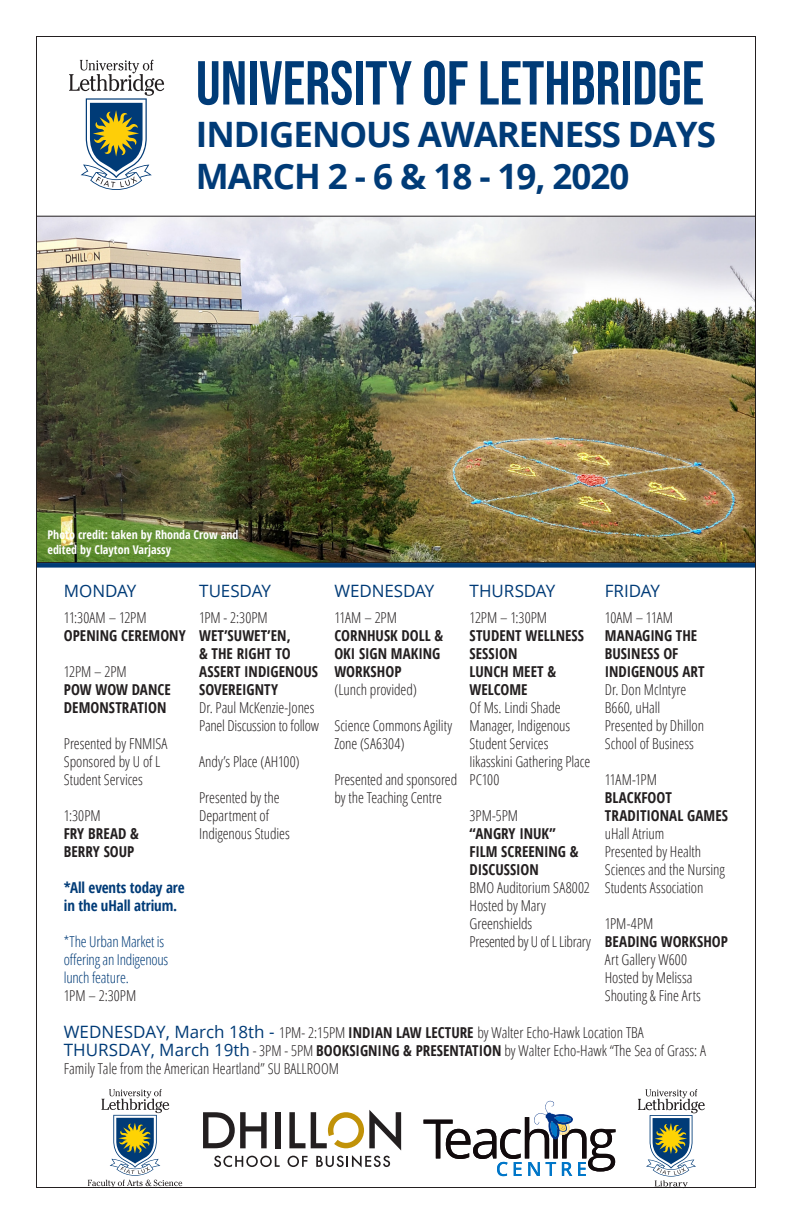
<style>
.page{position:relative;width:792px;height:1224px;background:#fff}
.page>*{position:absolute;margin:0;border:0;box-sizing:border-box;transform-origin:0 0}
.t1{font:61.9px "Bebas Neue";color:#003b77}
.t2{font:700 35px "Open Sans";letter-spacing:-.03em;color:#003b77}
.t3{font:17px "Open Sans";letter-spacing:-.01em;color:#003b77}
.t4{font:300 condensed 15px/18px "Open Sans";letter-spacing:-.005em;color:#231f20}
.t5{font:700 condensed 15px/18px "Open Sans";color:#231f20}
.t6{font:300 condensed 15px/18px "Open Sans";letter-spacing:-.015em;color:#003b77}
.t7{font:700 condensed 15px/18px "Open Sans";letter-spacing:-.005em;color:#003b77}
.t8{font:300 condensed 15px "Open Sans";letter-spacing:-.025em;color:#231f20}
.t9{font:700 condensed 12px/14.4px "Open Sans";color:#fff}
.s1{font-weight:400;font-stretch:normal;font-size:17px;color:#003b77}
.s2{font-weight:700}
</style>
<div class="page">
<img style="left:38px;top:218px;width:716px;height:343px">
<div style="left:36px;top:563px;width:720px;height:5px;background:#003b77"></div>
<svg style="left:69px;top:60px;width:95px;height:130px"></svg>
<svg style="left:88px;top:1089px;width:94px;height:99px"></svg>
<svg style="left:638px;top:1089px;width:67px;height:99px"></svg>
<div style="left:275px;top:1112px;width:6px;height:36px;background:#231f20"></div>
<svg style="left:203px;top:1112px;width:64px;height:36px"></svg>
<svg style="left:214px;top:1156px;width:66px;height:11px"></svg>
<svg style="left:288px;top:1110px;width:113px;height:58px"></svg>
<svg style="left:424px;top:1101px;width:192px;height:75px"></svg>
<p class="t1" style="left:196px;top:48px;width:510px">UNIVERSITY OF LETHBRIDGE</p>
<p class="t2" style="left:196px;top:109px;width:522px">INDIGENOUS AWARENESS DAYS</p>
<p class="t2" style="left:196px;top:151px;width:435px">MARCH 2 - 6 &amp; 18 - 19, 2020</p>
<p class="t9" style="left:48px;top:527px;width:192px">Photo credit: taken by Rhonda Crow and edited by Clayton Varjassy</p>
<p class="t3" style="left:64px;top:579px;width:74px">MONDAY</p>
<p class="t3" style="left:199px;top:579px;width:73px">TUESDAY</p>
<p class="t3" style="left:334px;top:579px;width:102px">WEDNESDAY</p>
<p class="t3" style="left:470px;top:579px;width:87px">THURSDAY</p>
<p class="t3" style="left:605px;top:579px;width:57px">FRIDAY</p>
<p class="t4" style="left:64px;top:608px;width:84px">11:30AM – 12PM</p>
<p class="t5" style="left:64px;top:627px;width:123px">OPENING CEREMONY</p>
<p class="t4" style="left:64px;top:662px;width:64px">12PM – 2PM</p>
<p class="t5" style="left:64px;top:681px;width:108px">POW WOW DANCE</p>
<p class="t5" style="left:64px;top:699px;width:104px">DEMONSTRATION</p>
<p class="t4" style="left:64px;top:734px;width:105px">Presented by FNMISA</p>
<p class="t4" style="left:64px;top:752px;width:98px">Sponsored by U of L<br>Student Services</p>
<p class="t4" style="left:64px;top:806px;width:38px">1:30PM</p>
<p class="t5" style="left:64px;top:825px;width:77px">FRY BREAD &amp;</p>
<p class="t5" style="left:64px;top:843px;width:72px">BERRY SOUP</p>
<p class="t7" style="left:64px;top:879px;width:122px">*All events today are in the uHall atrium.</p>
<p class="t6" style="left:64px;top:932px;width:106px">*The Urban Market is offering an Indigenous lunch feature.</p>
<p class="t4" style="left:64px;top:986px;width:74px">1PM – 2:30PM</p>
<p class="t4" style="left:199px;top:608px;width:70px">1PM - 2:30PM</p>
<p class="t5" style="left:199px;top:627px;width:120px">WET’SUWET’EN,<br>&amp; THE RIGHT TO<br>ASSERT INDIGENOUS<br>SOVEREIGNTY</p>
<p class="t4" style="left:199px;top:698px;width:117px">Dr. Paul McKenzie-Jones</p>
<p class="t4" style="left:199px;top:716px;width:121px">Panel Discussion to follow</p>
<p class="t4" style="left:199px;top:752px;width:102px">Andy’s Place (AH100)</p>
<p class="t4" style="left:199px;top:788px;width:92px">Presented by the<br>Department of<br>Indigenous Studies</p>
<p class="t4" style="left:334px;top:608px;width:64px">11AM – 2PM</p>
<p class="t5" style="left:334px;top:627px;width:110px">CORNHUSK DOLL &amp;<br>OKI SIGN MAKING<br>WORKSHOP</p>
<p class="t4" style="left:334px;top:680px;width:84px">(Lunch provided)</p>
<p class="t4" style="left:334px;top:716px;width:119px">Science Commons Agility<br>Zone (SA6304)</p>
<p class="t4" style="left:334px;top:770px;width:124px">Presented and sponsored by the Teaching Centre</p>
<p class="t4" style="left:470px;top:608px;width:79px">12PM – 1:30PM</p>
<p class="t5" style="left:470px;top:627px;width:116px">STUDENT WELLNESS<br>SESSION</p>
<p class="t5" style="left:470px;top:663px;width:88px">LUNCH MEET &amp;<br>WELCOME</p>
<p class="t4" style="left:470px;top:698px;width:93px">Of Ms. Lindi Shade</p>
<p class="t4" style="left:470px;top:716px;width:102px">Manager, Indigenous<br>Student Services</p>
<p class="t4" style="left:470px;top:752px;width:122px">Iikasskini Gathering Place<br>PC100</p>
<p class="t4" style="left:470px;top:806px;width:50px">3PM-5PM</p>
<p class="t5" style="left:470px;top:825px;width:88px">“ANGRY INUK”</p>
<p class="t5" style="left:470px;top:843px;width:110px">FILM SCREENING &amp;<br>DISCUSSION</p>
<p class="t4" style="left:470px;top:878px;width:122px">BMO Auditorium SA8002</p>
<p class="t4" style="left:470px;top:896px;width:78px">Hosted by Mary<br>Greenshields</p>
<p class="t8" style="left:470px;top:932px;width:123px">Presented by U of L Library</p>
<p class="t4" style="left:605px;top:608px;width:70px">10AM – 11AM</p>
<p class="t5" style="left:605px;top:627px;width:101px">MANAGING THE<br>BUSINESS OF<br>INDIGENOUS ART</p>
<p class="t4" style="left:605px;top:680px;width:83px">Dr. Don McIntyre</p>
<p class="t4" style="left:605px;top:698px;width:57px">B660, uHall</p>
<p class="t4" style="left:605px;top:716px;width:101px">Presented by Dhillon<br>School of Business</p>
<p class="t4" style="left:605px;top:770px;width:54px">11AM-1PM</p>
<p class="t5" style="left:605px;top:789px;width:125px">BLACKFOOT<br>TRADITIONAL GAMES</p>
<p class="t4" style="left:605px;top:824px;width:61px">uHall Atrium</p>
<p class="t4" style="left:605px;top:842px;width:122px">Presented by Health<br>Sciences and the Nursing<br>Students Association</p>
<p class="t4" style="left:605px;top:914px;width:50px">1PM-4PM</p>
<p class="t5" style="left:605px;top:933px;width:125px">BEADING WORKSHOP</p>
<p class="t4" style="left:605px;top:950px;width:84px">Art Gallery W600</p>
<p class="t4" style="left:605px;top:968px;width:98px">Hosted by Melissa<br>Shouting &amp; Fine Arts</p>
<p class="t4" style="left:64px;top:1023px;width:581px"><span class="s1">WEDNESDAY, March 18th -</span> 1PM- 2:15PM <span class="s2">INDIAN LAW LECTURE</span> by Walter Echo-Hawk Location TBA</p>
<p class="t4" style="left:64px;top:1041px;width:644px"><span class="s1">THURSDAY, March 19th</span> - 3PM - 5PM <span class="s2">BOOKSIGNING &amp; PRESENTATION</span> by Walter Echo-Hawk “The Sea of Grass: A<br>Family Tale from the American Heartland” SU BALLROOM</p>
</div>
